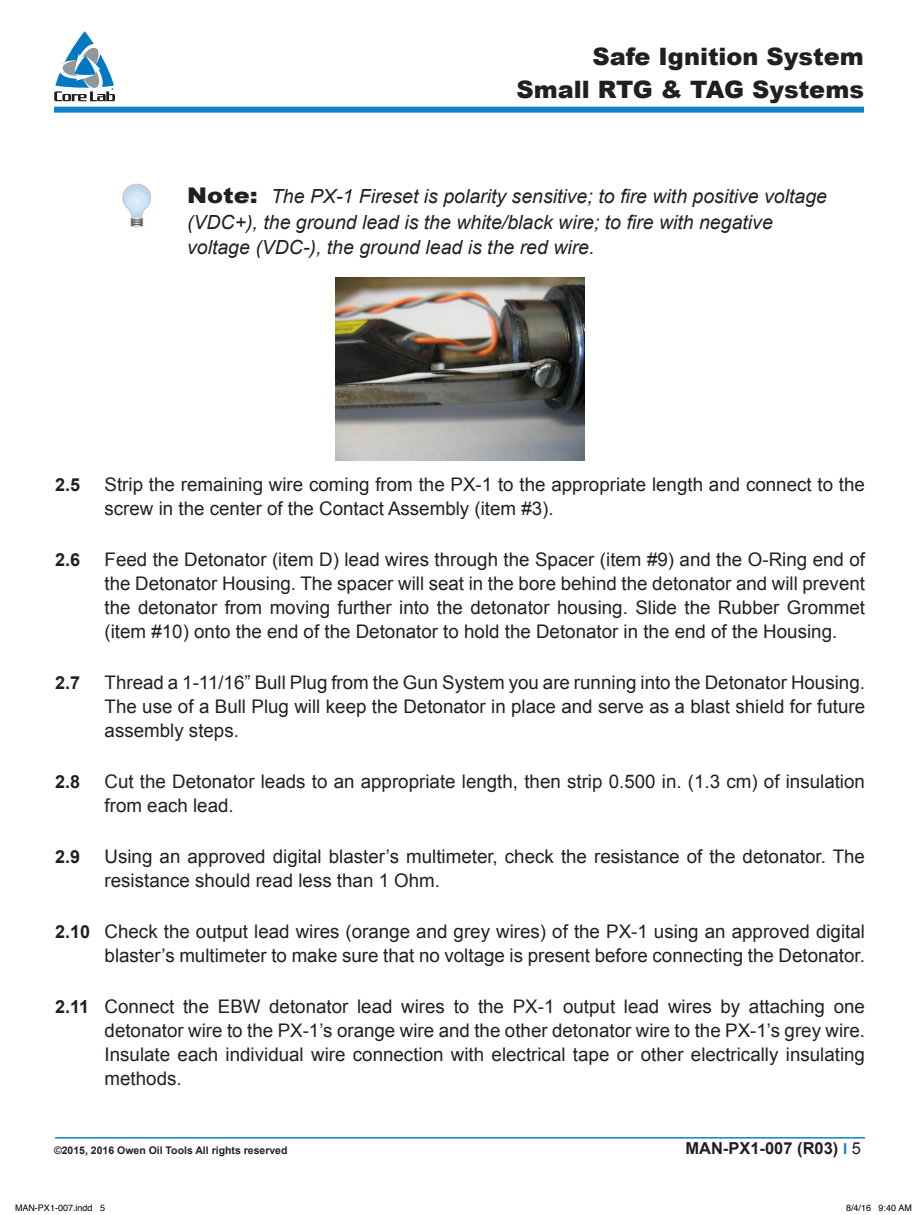
<style>
.page{position:relative;width:918px;height:1215px;background:#fff}
.page>*{position:absolute;margin:0;border:0;box-sizing:border-box;transform-origin:0 0}
.t1{font:900 24px/33px "Arial";color:#231f20;text-align:right}
.BODY_-_NOTE{font:italic 19.5px/25.5px "Arial";color:#231f20}
.Steps_-_Body{font:18.75px/24px "Arial";color:#231f20}
.Steps_-_Body-2{font:700 18px "Arial";color:#231f20}
.BODY_-_Header{font:700 16.5px "Arial";color:#231f20}
.BODY_-_Header-2{font:700 10.5px "Arial";color:#231f20}
.t2{font:9px "Helvetica";color:#000}
.s1{font-weight:900;font-style:normal;font-size:21.6px}
.s2{font-weight:700;font-size:18px}
.s3{font-size:15px;color:#0c84c7}
.s4{font-weight:400}
</style>
<div class="page">
<hr style="left:55px;top:1137px;width:810px;height:2px;background:#0c84c7">
<div style="left:54px;top:107px;width:810px;height:6px;background:#0c84c7"></div>
<svg style="left:54px;top:31px;width:61px;height:70px"></svg>
<img style="left:122px;top:183px;width:29px;height:44px">
<img style="left:335px;top:278px;width:250px;height:182px">
<p class="t1" style="left:516px;top:39px;width:349px">Safe Ignition System<br>Small RTG &amp; TAG Systems</p>
<p class="BODY_-_NOTE" style="left:187px;top:184px;width:641px"><span class="s1">Note:</span> The PX-1 Fireset is polarity sensitive; to fire with positive voltage (VDC+), the ground lead is the white/black wire; to fire with negative voltage (VDC-), the ground lead is the red wire.</p>
<p class="Steps_-_Body-2" style="left:55px;top:473px;width:27px">2.5</p>
<p class="Steps_-_Body" style="left:105px;top:472px;width:762px">Strip the remaining wire coming from the PX-1 to the appropriate length and connect to the screw in the center of the Contact Assembly (item #3).</p>
<p class="Steps_-_Body-2" style="left:55px;top:548px;width:27px">2.6</p>
<p class="Steps_-_Body" style="left:105px;top:547px;width:762px;text-align:justify">Feed the Detonator (item D) lead wires through the Spacer (item #9) and the O-Ring end of the Detonator Housing. The spacer will seat in the bore behind the detonator and will prevent the detonator from moving further into the detonator housing. Slide the Rubber Grommet (item #10) onto the end of the Detonator to hold the Detonator in the end of the Housing.</p>
<p class="Steps_-_Body-2" style="left:55px;top:671px;width:27px">2.7</p>
<p class="Steps_-_Body" style="left:105px;top:670px;width:762px;text-align:justify">Thread a 1-11/16” Bull Plug from the Gun System you are running into the Detonator Housing.<br>The use of a Bull Plug will keep the Detonator in place and serve as a blast shield for future assembly steps.</p>
<p class="Steps_-_Body-2" style="left:55px;top:770px;width:27px">2.8</p>
<p class="Steps_-_Body" style="left:105px;top:769px;width:762px">Cut the Detonator leads to an appropriate length, then strip 0.500 in. (1.3 cm) of insulation from each lead.</p>
<p class="Steps_-_Body-2" style="left:55px;top:845px;width:27px">2.9</p>
<p class="Steps_-_Body" style="left:105px;top:844px;width:762px">Using an approved digital blaster’s multimeter, check the resistance of the detonator. The resistance should read less than 1 Ohm.</p>
<p class="Steps_-_Body" style="left:55px;top:919px;width:811px;text-align:right"><span class="s2">2.10</span> Check the output lead wires (orange and grey wires) of the PX-1 using an approved digital blaster’s multimeter to make sure that no voltage is present before connecting the Detonator.</p>
<p class="Steps_-_Body" style="left:105px;top:994px;width:762px;text-align:justify;text-indent:-50px"><span class="s2">2.11</span> Connect the EBW detonator lead wires to the PX-1 output lead wires by attaching one detonator wire to the PX-1’s orange wire and the other detonator wire to the PX-1’s grey wire.<br>Insulate each individual wire connection with electrical tape or other electrically insulating methods.</p>
<p class="BODY_-_Header-2" style="left:54px;top:1144px;width:235px">©2015, 2016 Owen Oil Tools All rights reserved</p>
<p class="BODY_-_Header" style="left:685px;top:1137px;width:177px">MAN-PX1-007 (R03) <span class="s3">I</span> <span class="s4">5</span></p>
<p class="t2" style="left:15px;top:1200px;width:92px">MAN-PX1-007.indd 5</p>
<p class="t2" style="left:846px;top:1200px;width:68px">8/4/16 9:40 AM</p>
</div>
